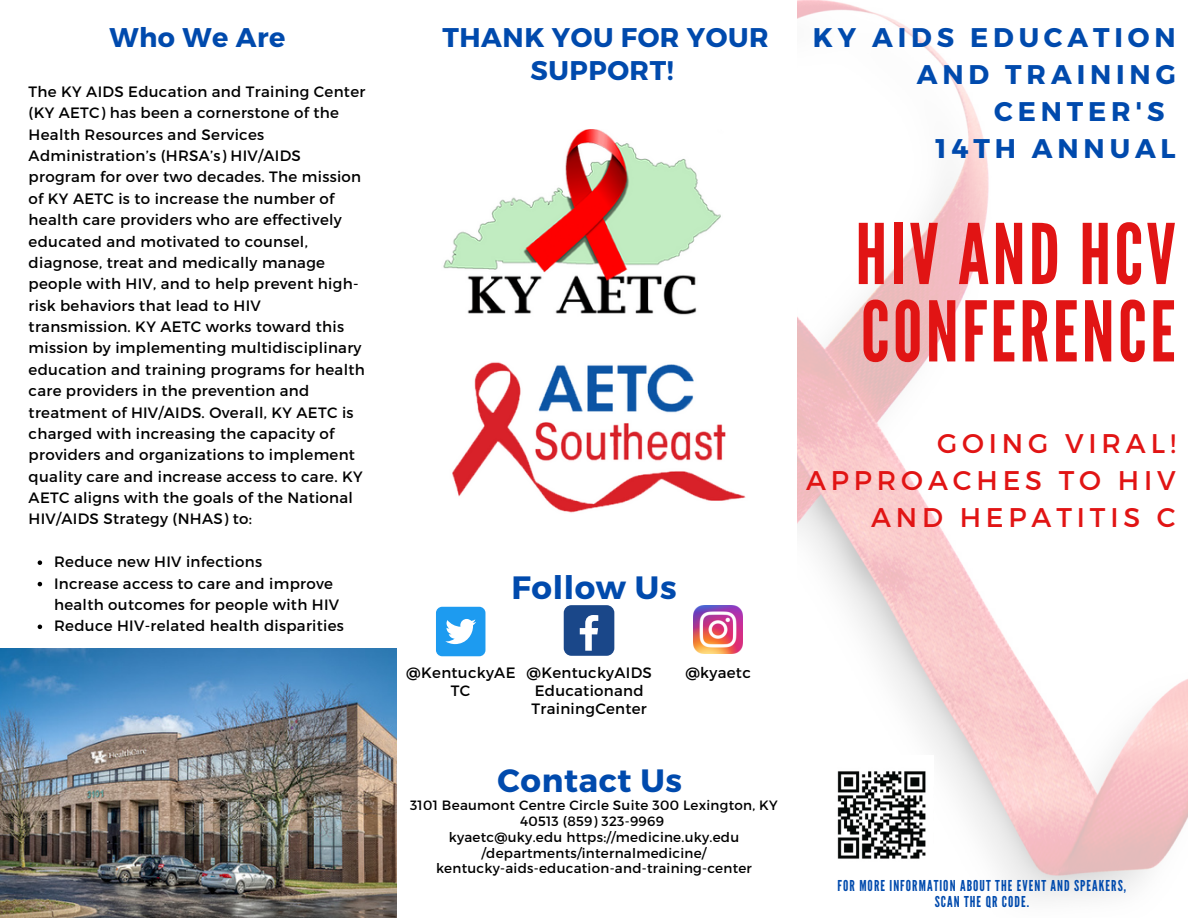
<style>
.page{position:relative;width:1188px;height:918px;background:#fff}
.page>*{position:absolute;margin:0;border:0;box-sizing:border-box;transform-origin:0 0}
.t1{font:83.4px/77.4px "League Gothic";letter-spacing:.04em;color:#e11414}
.t2{font:700 32.25px "Montserrat";letter-spacing:.02em;color:#004aad}
.t3{font:700 27px "Montserrat";letter-spacing:.18em;color:#004aad}
.t4{font:27px/37.2px "Montserrat";letter-spacing:.18em;color:#e11414;text-align:right}
.t5{font:700 27px/32.7px "Montserrat";letter-spacing:.02em;color:#004aad;text-align:center}
.t6{font:15px/21.3px "Montserrat";letter-spacing:.02em;color:#000}
.t7{font:15px/15.8px "League Gothic";letter-spacing:.07em;color:#004aad;text-align:center}
.t8{font:13.5px/15.8px "Montserrat";letter-spacing:.02em;color:#000;text-align:center}
</style>
<div class="page">
<img style="left:452px;top:362px;width:294px;height:151px">
<img style="left:443px;top:130px;width:278px;height:185px">
<img style="left:0;top:648px;width:396px;height:270px">
<div style="left:436px;top:607px;width:49px;height:49px;background:#1d9bf0;border-radius:6px"></div>
<svg style="left:445px;top:619px;width:31px;height:25px"></svg>
<img style="left:694px;top:605px;width:48px;height:49px">
<div style="left:564px;top:605px;width:50px;height:51px;background:#1a4789;border-radius:8px"></div>
<svg style="left:580px;top:615px;width:18px;height:36px"></svg>
<img style="left:798px;top:0;width:390px;height:899px">
<img style="left:828px;top:755px;width:106px;height:107px">
<svg style="left:38px;top:560px;width:4px;height:5px"></svg>
<svg style="left:38px;top:582px;width:4px;height:4px"></svg>
<svg style="left:38px;top:625px;width:4px;height:4px"></svg>
<h3 class="t3" style="left:109px;top:20px;width:178px">Who We Are</h3>
<p class="t6" style="left:29px;top:80px;width:338px">The KY AIDS Education and Training Center (KY AETC) has been a cornerstone of the Health Resources and Services Administration’s (HRSA’s) HIV/AIDS program for over two decades. The mission of KY AETC is to increase the number of health care providers who are effectively educated and motivated to counsel, diagnose, treat and medically manage people with HIV, and to help prevent high&shy;risk behaviors that lead to HIV transmission. KY AETC works toward this mission by implementing multidisciplinary education and training programs for health care providers in the prevention and treatment of HIV/AIDS. Overall, KY AETC is charged with increasing the capacity of providers and organizations to implement quality care and increase access to care. KY AETC aligns with the goals of the National HIV/AIDS Strategy (NHAS) to:</p>
<p class="t6" style="left:54px;top:550px;width:291px">Reduce new HIV infections<br>Increase access to care and improve health outcomes for people with HIV Reduce HIV-related health disparities</p>
<h3 class="t5" style="left:442px;top:20px;width:328px">THANK YOU FOR YOUR<br>SUPPORT!</h3>
<h3 class="t3" style="left:813px;top:20px;width:364px">KY AIDS EDUCATION</h3>
<h3 class="t3" style="left:917px;top:57px;width:260px">AND TRAINING</h3>
<h3 class="t3" style="left:994px;top:94px;width:172px">CENTER'S</h3>
<h3 class="t3" style="left:935px;top:131px;width:242px">14TH ANNUAL</h3>
<h1 class="t1" style="left:855px;top:217px;width:322px">HIV AND HCV<br>CONFERENCE</h1>
<h2 class="t2" style="left:511px;top:567px;width:167px">Follow Us</h2>
<p class="t6" style="left:406px;top:663px;width:111px;line-height:18px;text-align:center">@KentuckyAE<br>TC</p>
<p class="t6" style="left:526px;top:661px;width:127px">@KentuckyAIDS</p>
<p class="t6" style="left:685px;top:661px;width:67px">@kyaetc</p>
<p class="t6" style="left:532px;top:681px;width:117px;line-height:18px">Educationand<br>TrainingCenter</p>
<h2 class="t2" style="left:498px;top:760px;width:186px">Contact Us</h2>
<p class="t8" style="left:410px;top:797px;width:369px">3101 Beaumont Centre Circle Suite 300 Lexington, KY 40513 (859) 323-9969<br>kyaetc@uky.edu https://medicine.uky.edu /departments/internalmedicine/ kentucky-aids-education-and-training-center</p>
<h3 class="t4" style="left:806px;top:423px;width:371px">GOING VIRAL!<br>APPROACHES TO HIV<br>AND HEPATITIS C</h3>
<p class="t7" style="left:838px;top:878px;width:290px">FOR MORE INFORMATION ABOUT THE EVENT AND SPEAKERS,<br>SCAN THE QR CODE.</p>
</div>
